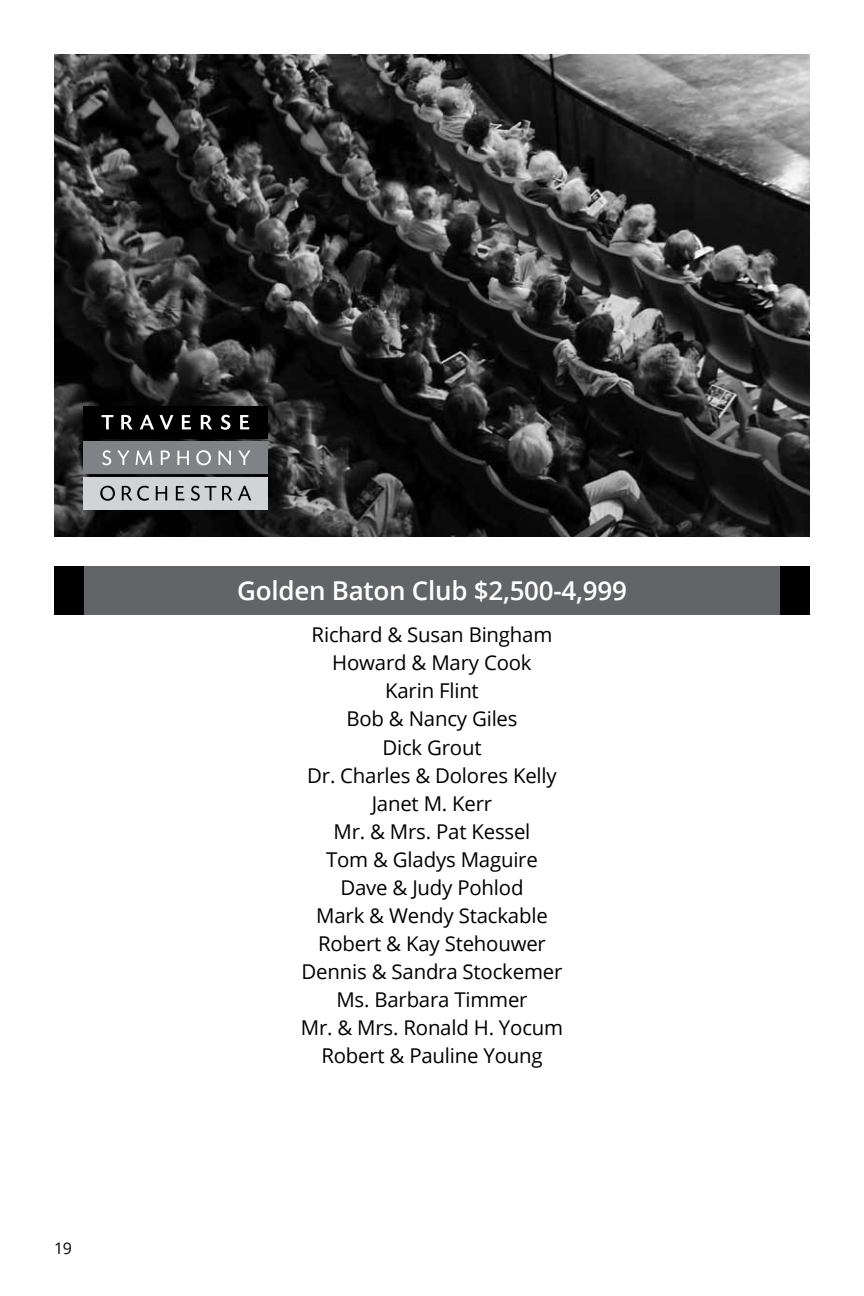
<style>
.page{position:relative;width:864px;height:1296px;background:#fff}
.page>*{position:absolute;margin:0;border:0;box-sizing:border-box;transform-origin:0 0}
.t1{font:600 26px "Open Sans";letter-spacing:-.01em;color:#fff}
.t2{font:20.4px/28px "Open Sans";letter-spacing:-.01em;color:#000;text-align:center}
.t3{font:16px "Open Sans";color:#000}
</style>
<div class="page">
<div style="left:54px;top:567px;width:754px;height:48px;background:#636466"></div>
<div style="left:54px;top:567px;width:30px;height:48px;background:#000"></div>
<div style="left:780px;top:567px;width:30px;height:48px;background:#000"></div>
<img style="left:54px;top:54px;width:756px;height:482px">
<div style="left:84px;top:406px;width:184px;height:33px;background:#000"></div>
<div style="left:84px;top:442px;width:184px;height:32px;background:#808285"></div>
<div style="left:84px;top:477px;width:184px;height:33px;background:#d1d3d4"></div>
<svg style="left:101px;top:415px;width:12px;height:14px"></svg>
<svg style="left:121px;top:415px;width:12px;height:14px"></svg>
<svg style="left:140px;top:415px;width:33px;height:14px"></svg>
<svg style="left:182px;top:415px;width:9px;height:14px"></svg>
<svg style="left:201px;top:415px;width:11px;height:14px"></svg>
<svg style="left:221px;top:415px;width:9px;height:15px"></svg>
<svg style="left:240px;top:415px;width:9px;height:14px"></svg>
<svg style="left:102px;top:450px;width:9px;height:15px"></svg>
<svg style="left:117px;top:450px;width:12px;height:15px"></svg>
<svg style="left:136px;top:451px;width:16px;height:14px"></svg>
<svg style="left:161px;top:450px;width:9px;height:15px"></svg>
<svg style="left:177px;top:451px;width:12px;height:14px"></svg>
<svg style="left:196px;top:450px;width:15px;height:15px"></svg>
<svg style="left:219px;top:450px;width:12px;height:15px"></svg>
<svg style="left:238px;top:450px;width:12px;height:15px"></svg>
<svg style="left:100px;top:486px;width:15px;height:15px"></svg>
<svg style="left:122px;top:486px;width:27px;height:15px"></svg>
<svg style="left:156px;top:486px;width:11px;height:14px"></svg>
<svg style="left:176px;top:486px;width:9px;height:14px"></svg>
<svg style="left:191px;top:486px;width:25px;height:15px"></svg>
<svg style="left:222px;top:486px;width:29px;height:14px"></svg>
<p class="t3" style="left:54px;top:1237px;width:20px">19</p>
<p class="t1" style="left:237px;top:573px;width:391px">Golden Baton Club $2,500-4,999</p>
<p class="t2" style="left:301px;top:621px;width:264px">Richard &amp; Susan Bingham<br>Howard &amp; Mary Cook<br>Karin Flint<br>Bob &amp; Nancy Giles<br>Dick Grout<br>Dr. Charles &amp; Dolores Kelly<br>Janet M. Kerr<br>Mr. &amp; Mrs. Pat Kessel<br>Tom &amp; Gladys Maguire<br>Dave &amp; Judy Pohlod<br>Mark &amp; Wendy Stackable<br>Robert &amp; Kay Stehouwer<br>Dennis &amp; Sandra Stockemer<br>Ms. Barbara Timmer<br>Mr. &amp; Mrs. Ronald H. Yocum<br>Robert &amp; Pauline Young</p>
</div>
